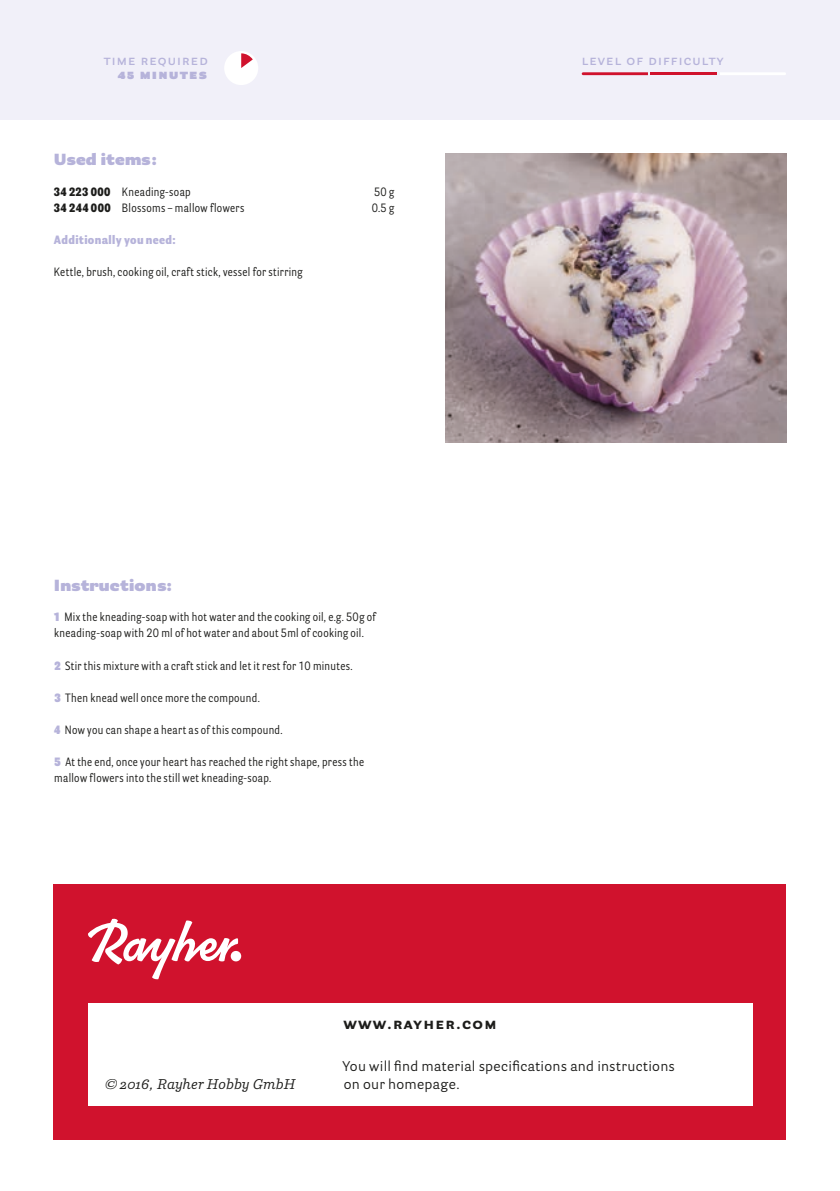
<style>
.page{position:relative;width:840px;height:1191px;background:#fff}
.page>*{position:absolute;margin:0;border:0;box-sizing:border-box;transform-origin:0 0}
.t1{font:900 16px "Parry Grotesque Pro";letter-spacing:.01em;color:#b6b3da}
.t2{font:700 16px "Parry Grotesque Pro";letter-spacing:.08em;color:#1d1d1b}
.t3{font:14px/18px "Parry Grotesque Pro";letter-spacing:.02em;color:#1d1d1b}
.t4{font:600 14px "Parry Grotesque Pro";letter-spacing:.08em;color:#b6b3da}
.t5{font:italic 14px "Parry Pro";letter-spacing:.01em;color:#1d1d1b}
.t6{font:900 14px "Parry Grotesque Pro";letter-spacing:.08em;color:#b6b3da}
.t7{font:12px/16px "Parry Grot Con Pro";letter-spacing:.03em;color:#1d1d1b}
.t8{font:900 12px "Parry Grot Con Pro";letter-spacing:.03em;color:#b6b3da}
.s1{font-weight:900}
.s2{font-weight:900;color:#b6b3da}
</style>
<div class="page">
<div style="left:54px;top:884px;width:731px;height:256px;background:#d0122d"></div>
<div style="left:88px;top:1003px;width:663px;height:103px;background:#fff"></div>
<div style="left:0;top:0;width:839px;height:119px;background:#f1f0f9"></div>
<svg style="left:88px;top:918px;width:150px;height:61px"></svg>
<div style="left:230px;top:951px;width:11px;height:10px;background:#fff;border-radius:50%"></div>
<svg style="left:720px;top:73px;width:65px;height:2px"></svg>
<svg style="left:581px;top:72px;width:66px;height:3px"></svg>
<div style="left:224px;top:51px;width:34px;height:34px;background:#fff;border-radius:50%"></div>
<img style="left:445px;top:153px;width:340px;height:289px">
<svg style="left:241px;top:53px;width:12px;height:15px"></svg>
<hr style="left:650px;top:72px;width:66px;height:3px;background:#d0122d">
<p class="t4" style="left:104px;top:50px;width:105px">time required</p>
<p class="t4" style="left:581px;top:50px;width:143px">level of difficulty</p>
<p class="t6" style="left:118px;top:63px;width:91px">45 minutes</p>
<h1 class="t1" style="left:54px;top:148px;width:104px">Used items:</h1>
<p class="t7" style="left:54px;top:184px;width:138px"><span class="s1">34 223 000</span> Kneading-soap</p>
<p class="t7" style="left:374px;top:184px;width:22px">50 g</p>
<p class="t7" style="left:54px;top:200px;width:192px"><span class="s1">34 244 000</span> Blossoms – mallow flowers</p>
<p class="t7" style="left:371px;top:200px;width:24px">0.5 g</p>
<p class="t8" style="left:54px;top:231px;width:123px">Additionally you need:</p>
<p class="t7" style="left:54px;top:264px;width:250px">Kettle, brush, cooking oil, craft stick, vessel for stirring</p>
<h1 class="t1" style="left:54px;top:573px;width:120px">Instructions:</h1>
<p class="t7" style="left:54px;top:609px;width:323px"><span class="s2">1</span> Mix the kneading-soap with hot water and the cooking oil, e.g. 50g of kneading-soap with 20 ml of hot water and about 5ml of cooking oil.</p>
<p class="t7" style="left:54px;top:657px;width:299px"><span class="s2">2</span> Stir this mixture with a craft stick and let it rest for 10 minutes.</p>
<p class="t7" style="left:54px;top:689px;width:207px"><span class="s2">3</span> Then knead well once more the compound.</p>
<p class="t7" style="left:54px;top:721px;width:230px"><span class="s2">4</span> Now you can shape a heart as of this compound.</p>
<p class="t7" style="left:54px;top:753px;width:311px"><span class="s2">5</span> At the end, once your heart has reached the right shape, press the mallow flowers into the still wet kneading-soap.</p>
<p class="t5" style="left:105px;top:1074px;width:192px">© 2016, Rayher Hobby GmbH</p>
<h1 class="t2" style="left:343px;top:1012px;width:155px">www.rayher.com</h1>
<p class="t3" style="left:342px;top:1056px;width:334px">You will find material specifications and instructions on our homepage.</p>
</div>
